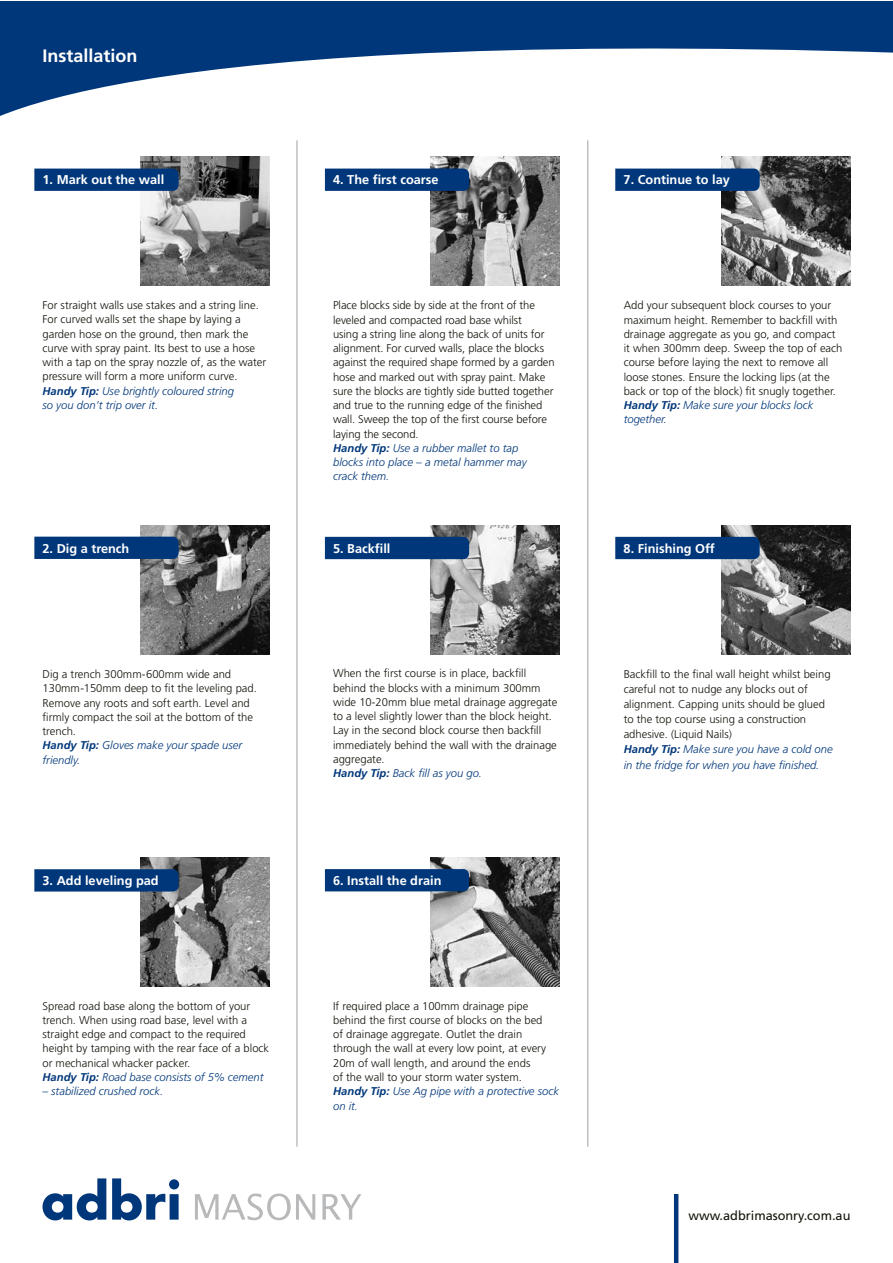
<style>
.page{position:relative;width:893px;height:1263px;background:#fff}
.page>*{position:absolute;margin:0;border:0;box-sizing:border-box;transform-origin:0 0}
.t1{font:700 18px "Frutiger";color:#fff}
.t2{font:700 12.75px "Frutiger";color:#fff}
.t3{font:12.75px "Frutiger";color:#15120a}
.t4{font:300 11.25px/14.2px "Frutiger";color:#15120a}
.t5{font:italic 300 11.25px "Frutiger";color:#00377a}
.s1{font-weight:700;font-style:italic;color:#00377a}
.s2{font-style:italic;color:#00377a}
</style>
<div class="page">
<svg style="left:0;top:1px;width:892px;height:115px;fill:#00377a"></svg>
<img style="left:431px;top:525px;width:129px;height:129px">
<svg style="left:195px;top:1193px;width:120px;height:27px"></svg>
<svg style="left:322px;top:1194px;width:39px;height:25px"></svg>
<svg style="left:43px;top:1178px;width:63px;height:42px"></svg>
<svg style="left:112px;top:1178px;width:67px;height:42px"></svg>
<img style="left:431px;top:157px;width:129px;height:129px">
<img style="left:431px;top:857px;width:129px;height:129px">
<img style="left:721px;top:157px;width:129px;height:129px">
<img style="left:140px;top:525px;width:129px;height:129px">
<img style="left:721px;top:525px;width:129px;height:129px">
<img style="left:140px;top:157px;width:129px;height:129px">
<div style="left:34px;top:169px;width:145px;height:22px;background:#00377a"></div>
<div style="left:34px;top:537px;width:145px;height:22px;background:#00377a"></div>
<img style="left:140px;top:857px;width:129px;height:129px">
<div style="left:34px;top:869px;width:145px;height:22px;background:#00377a"></div>
<hr style="left:674px;top:1194px;width:4px;height:69px;background:#00377a">
<div style="left:325px;top:169px;width:144px;height:22px;background:#00377a"></div>
<div style="left:615px;top:169px;width:145px;height:22px;background:#00377a"></div>
<div style="left:325px;top:537px;width:144px;height:22px;background:#00377a"></div>
<div style="left:325px;top:869px;width:144px;height:22px;background:#00377a"></div>
<div style="left:615px;top:537px;width:145px;height:22px;background:#00377a"></div>
<hr style="left:297px;top:140px;width:1px;height:1007px;background:#a1a09d">
<hr style="left:587px;top:140px;width:1px;height:1007px;background:#a1a09d">
<h1 class="t1" style="left:43px;top:45px;width:97px">Installation</h1>
<p class="t2" style="left:43px;top:173px;width:123px">1. Mark out the wall</p>
<p class="t2" style="left:333px;top:173px;width:107px">4. The first coarse</p>
<p class="t2" style="left:624px;top:173px;width:108px">7. Continue to lay</p>
<p class="t4" style="left:43px;top:298px;width:225px">For straight walls use stakes and a string line.<br>For curved walls set the shape by laying a garden hose on the ground, then mark the curve with spray paint. Its best to use a hose with a tap on the spray nozzle of, as the water pressure will form a more uniform curve.<br><span class="s1">Handy Tip:</span> <span class="s2">Use brightly coloured string<br>so you don’t trip over it.</span></p>
<p class="t4" style="left:333px;top:298px;width:223px">Place blocks side by side at the front of the leveled and compacted road base whilst<br>using a string line along the back of units for alignment. For curved walls, place the blocks against the required shape formed by a garden hose and marked out with spray paint. Make sure the blocks are tightly side butted together and true to the running edge of the finished wall. Sweep the top of the first course before laying the second.<br><span class="s1">Handy Tip:</span> <span class="s2">Use a rubber mallet to tap<br>blocks into place – a metal hammer may<br>crack them.</span></p>
<p class="t4" style="left:624px;top:298px;width:220px">Add your subsequent block courses to your maximum height. Remember to backfill with drainage aggregate as you go, and compact it when 300mm deep. Sweep the top of each course before laying the next to remove all loose stones. Ensure the locking lips (at the back or top of the block) fit snugly together.<br><span class="s1">Handy Tip:</span> <span class="s2">Make sure your blocks lock together.</span></p>
<p class="t2" style="left:43px;top:541px;width:88px">2. Dig a trench</p>
<p class="t2" style="left:333px;top:541px;width:59px">5. Backfill</p>
<p class="t2" style="left:624px;top:541px;width:93px">8. Finishing Off</p>
<p class="t4" style="left:43px;top:667px;width:216px">Dig a trench 300mm-600mm wide and<br>130mm-150mm deep to fit the leveling pad.<br>Remove any roots and soft earth. Level and firmly compact the soil at the bottom of the trench.<br><span class="s1">Handy Tip:</span> <span class="s2">Gloves make your spade user friendly.</span></p>
<p class="t4" style="left:333px;top:667px;width:226px">When the first course is in place, backfill behind the blocks with a minimum 300mm wide 10-20mm blue metal drainage aggregate to a level slightly lower than the block height.<br>Lay in the second block course then backfill immediately behind the wall with the drainage aggregate.<br><span class="s1">Handy Tip:</span> <span class="s2">Back fill as you go.</span></p>
<p class="t4" style="left:624px;top:666px;width:211px;line-height:15px">Backfill to the final wall height whilst being careful not to nudge any blocks out of alignment. Capping units should be glued to the top course using a construction adhesive. (Liquid Nails)<br><span class="s1">Handy Tip:</span> <span class="s2">Make sure you have a cold one</span></p>
<p class="t5" style="left:624px;top:759px;width:197px">in the fridge for when you have finished.</p>
<p class="t2" style="left:43px;top:873px;width:118px">3. Add leveling pad</p>
<p class="t2" style="left:333px;top:873px;width:110px">6. Install the drain</p>
<p class="t4" style="left:43px;top:999px;width:228px">Spread road base along the bottom of your trench. When using road base, level with a straight edge and compact to the required height by tamping with the rear face of a block or mechanical whacker packer.<br><span class="s1">Handy Tip:</span> <span class="s2">Road base consists of 5% cement</span></p>
<p class="t5" style="left:43px;top:1085px;width:122px">– stabilized crushed rock.</p>
<p class="t4" style="left:333px;top:999px;width:227px">If required place a 100mm drainage pipe behind the first course of blocks on the bed<br>of drainage aggregate. Outlet the drain through the wall at every low point, at every 20m of wall length, and around the ends<br>of the wall to your storm water system.<br><span class="s1">Handy Tip:</span> <span class="s2">Use Ag pipe with a protective sock on it.</span></p>
<p class="t3" style="left:688px;top:1208px;width:163px">www.adbrimasonry.com.au</p>
</div>
